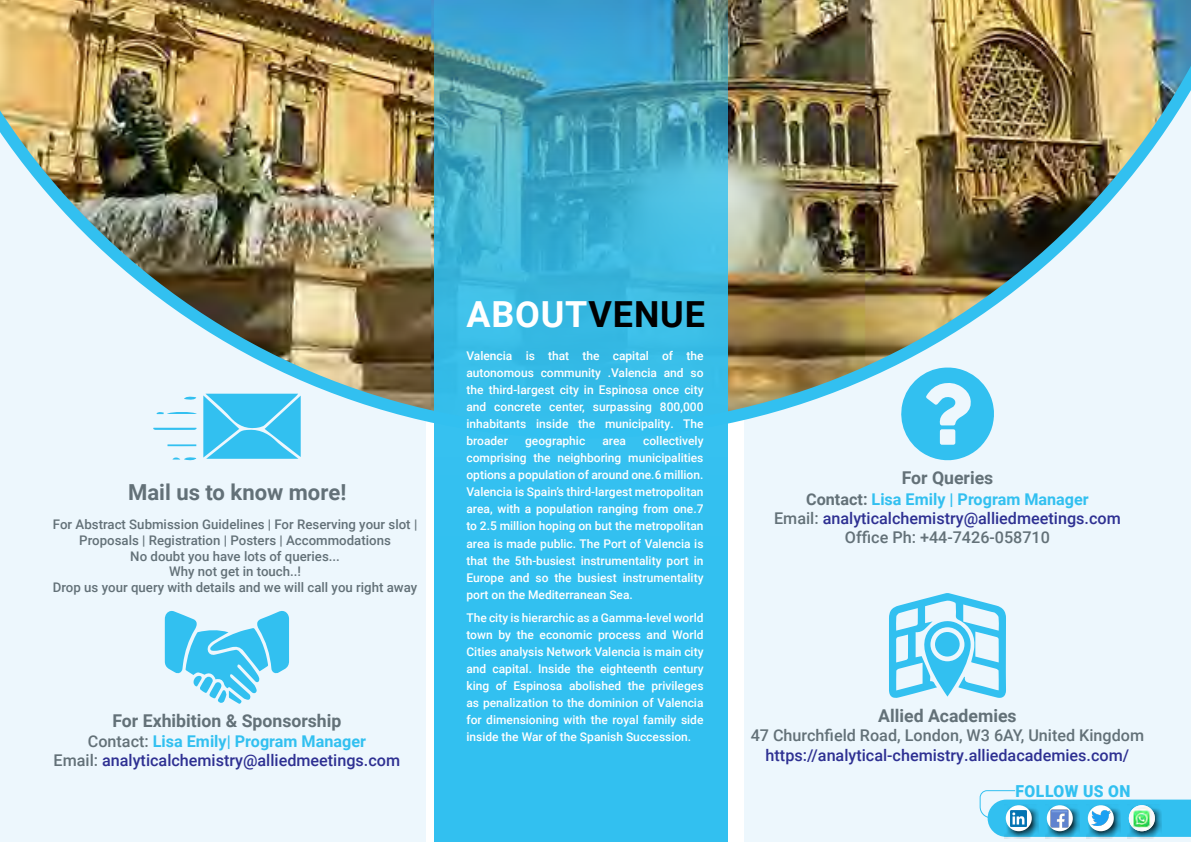
<style>
.page{position:relative;width:1191px;height:842px;background:#fff}
.page>*{position:absolute;margin:0;border:0;box-sizing:border-box;transform-origin:0 0}
.t1{font:700 35.9px "Roboto";letter-spacing:.025em;color:#fff}
.t2{font:700 22px "Roboto";color:#637178}
.t3{font:700 17.6px "Roboto";color:#637178}
.t4{font:900 16.5px "Roboto";letter-spacing:.035em;color:#32c0f0;scale:.95 1}
.t5{font:500 16.2px/19.4px "Roboto";color:#2e3092;text-align:center}
.t6{font:500 16.2px "Roboto";color:#637178}
.t7{font:500 13.2px/15.9px "Roboto";color:#637178;text-align:center}
.t8{font:500 12px/17px "Roboto";color:#fff;text-align:justify}
.s1{color:#637178}
.s2{font-weight:700;color:#32c0f0}
.s3{color:#000}
.s4{font-weight:700;color:#637178}
</style>
<div class="page">
<div style="left:744px;top:60px;width:447px;height:782px;background:#edf7fd"></div>
<div style="left:0;top:60px;width:425px;height:782px;background:#edf7fd"></div>
<img style="left:0;top:0;width:1191px;height:439px">
<svg style="left:165px;top:610px;width:124px;height:94px"></svg>
<svg style="left:434px;top:0;width:293px;height:842px;background:#38b7e0"></svg>
<svg style="left:203px;top:394px;width:98px;height:65px;background:#45c5f1"></svg>
<svg style="left:153px;top:428px;width:44px;height:2px"></svg>
<svg style="left:167px;top:444px;width:29px;height:2px"></svg>
<svg style="left:184px;top:396px;width:12px;height:4px"></svg>
<svg style="left:172px;top:457px;width:24px;height:4px"></svg>
<svg style="left:157px;top:411px;width:40px;height:3px"></svg>
<svg style="left:898px;top:367px;width:96px;height:93px"></svg>
<svg style="left:889px;top:593px;width:117px;height:105px"></svg>
<div style="left:934px;top:632px;width:26px;height:25px;background:#32c0f0;border-radius:50%"></div>
<div style="left:1004px;top:803px;width:34px;height:35px;background:#000;opacity:.75"></div>
<div style="left:1045px;top:803px;width:34px;height:35px;background:#000;opacity:.75"></div>
<div style="left:1086px;top:803px;width:34px;height:35px;background:#000;opacity:.75"></div>
<div style="left:1127px;top:803px;width:35px;height:35px;background:#000;opacity:.75"></div>
<svg style="left:979px;top:790px;width:212px;height:47px"></svg>
<h2 class="t2" style="left:128px;top:477px;width:220px">Mail us to know more!</h2>
<p class="t7" style="left:53px;top:516px;width:366px">For Abstract Submission Guidelines | For Reserving your slot | Proposals | Registration | Posters | Accommodations<br>No doubt you have lots of queries...<br>Why not get in touch..!<br>Drop us your query with details and we will call you right away</p>
<h3 class="t3" style="left:112px;top:709px;width:230px">For Exhibition &amp; Sponsorship</h3>
<h3 class="t5" style="left:54px;top:731px;width:348px"><span class="s1">Contact:</span> <span class="s2">Lisa Emily| Program Manager<br></span><span class="s1">Email:</span> analyticalchemistry@alliedmeetings.com</h3>
<h1 class="t1" style="left:466px;top:289px;width:240px">ABOUT <span class="s3">VENUE</span></h1>
<p class="t8" style="left:466px;top:347px;width:239px">Valencia is that the capital of the autonomous community .Valencia and so the third-largest city in Espinosa once city and concrete center, surpassing 800,000 inhabitants inside the municipality. The broader</p>
<p class="t8" style="left:466px;top:432px;width:239px;text-indent:177px">collectively comprising the neighboring municipalities options a population of around one.6 million.<br>Valencia is Spain’s third-largest metropolitan area, with a population ranging from one.7 to 2.5 million hoping on but the metropolitan area is made public. The Port of Valencia is that the 5th-busiest instrumentality port in Europe and so the busiest instrumentality port on the Mediterranean Sea.</p>
<p class="t8" style="left:466px;top:608px;width:239px">The city is hierarchic as a Gamma-level world town by the economic process and World Cities analysis Network Valencia is main city and capital. Inside the eighteenth century king of Espinosa abolished the privileges as penalization to the dominion of Valencia for dimensioning with the royal family side inside the War of the Spanish Succession.</p>
<p class="t8" style="left:525px;top:432px;width:62px">geographic</p>
<p class="t8" style="left:602px;top:432px;width:25px">area</p>
<h3 class="t3" style="left:901px;top:465px;width:93px">For Queries</h3>
<h3 class="t5" style="left:774px;top:489px;width:348px"><span class="s4">Contact:</span> <span class="s2">Lisa Emily | Program Manager<br></span><span class="s1">Email:</span> analyticalchemistry@alliedmeetings.com<br><span class="s1">Office Ph: +44-7426-058710</span></h3>
<h3 class="t3" style="left:878px;top:703px;width:140px">Allied Academies</h3>
<h3 class="t6" style="left:750px;top:724px;width:395px">47 Churchfield Road, London, W3 6AY, United Kingdom</h3>
<h3 class="t5" style="left:765px;top:744px;width:365px">https://analytical-chemistry.alliedacademies.com/</h3>
<h3 class="t4" style="left:1015px;top:780px;width:123px">FOLLOW US ON</h3>
</div>
